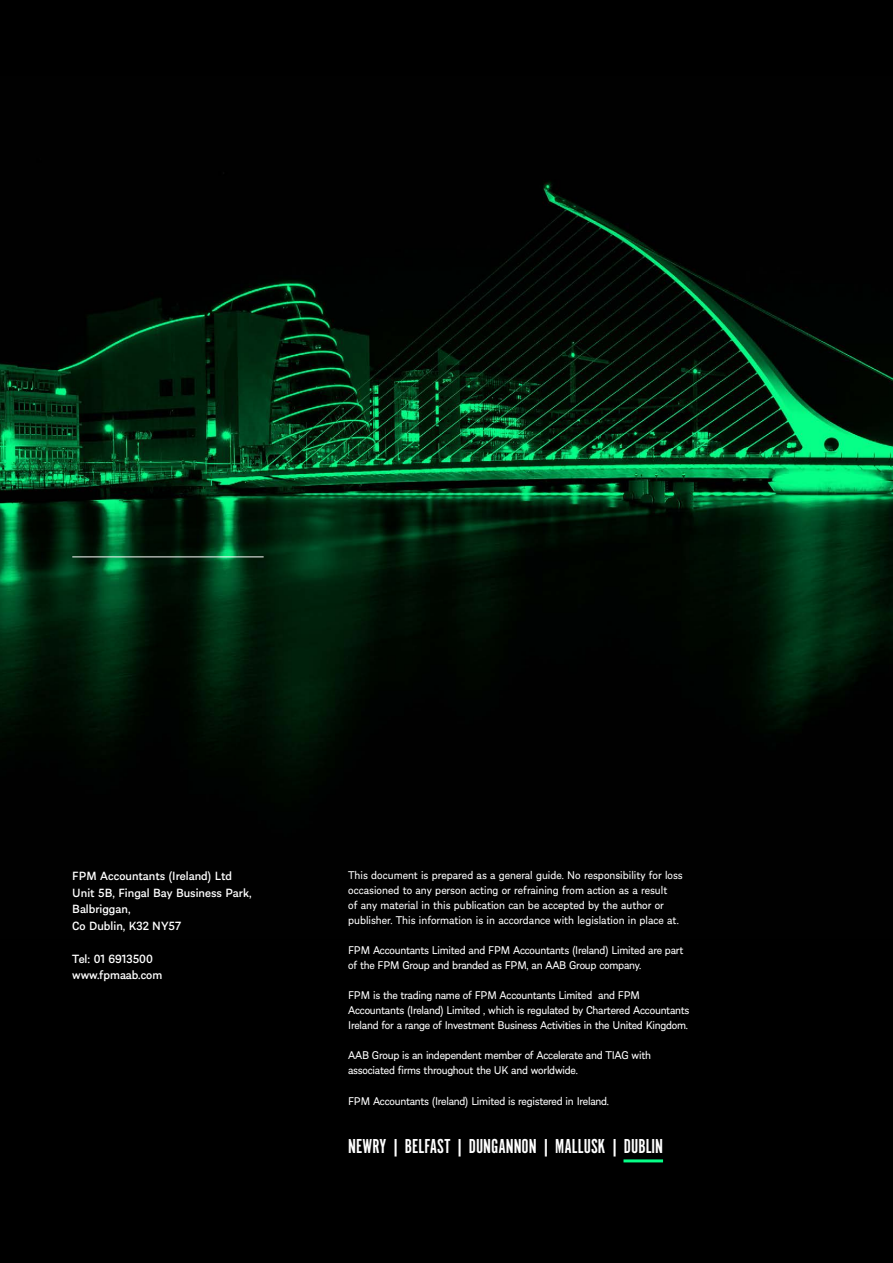
<style>
.page{position:relative;width:893px;height:1263px;background:#000}
.page>*{position:absolute;margin:0;border:0;box-sizing:border-box;transform-origin:0 0}
.Body{font:21px "Alternate Got No 1 D";color:#fff}
.Body_text{font:500 12.75px "Almanach";color:#fff}
.t1{font:12px/15px "Almanach";letter-spacing:-.02em;color:#fff}
.t2{font:12px/15px "Almanach";color:#fff}
</style>
<div class="page">
<img style="left:0;top:181px;width:893px;height:604px">
<hr style="left:72px;top:557px;width:192px;height:1px;background:#fff">
<hr style="left:623px;top:1159px;width:40px;height:3px;background:#06ff87">
<p class="Body_text" style="left:72px;top:866px;width:161px">FPM Accountants (Ireland) Ltd</p>
<p class="Body_text" style="left:72px;top:883px;width:181px">Unit 5B, Fingal Bay Business Park,</p>
<p class="Body_text" style="left:72px;top:899px;width:60px">Balbriggan,</p>
<p class="Body_text" style="left:72px;top:916px;width:110px">Co Dublin, K32 NY57</p>
<p class="Body_text" style="left:72px;top:949px;width:82px">Tel: 01 6913500</p>
<p class="Body_text" style="left:72px;top:965px;width:92px">www.fpmaab.com</p>
<p class="t2" style="left:348px;top:867px;width:336px">This document is prepared as a general guide. No responsibility for loss occasioned to any person acting or refraining from action as a result<br>of any material in this publication can be accepted by the author or publisher. This information is in accordance with legislation in place at.</p>
<p class="t1" style="left:348px;top:942px;width:337px">FPM Accountants Limited and FPM Accountants (Ireland) Limited are part of the FPM Group and branded as FPM, an AAB Group company.</p>
<p class="t1" style="left:348px;top:987px;width:343px">FPM is the trading name of FPM Accountants Limited and FPM<br>Accountants (Ireland) Limited , which is regulated by Chartered Accountants<br>Ireland for a range of Investment Business Activities in the United Kingdom.</p>
<p class="t1" style="left:348px;top:1047px;width:304px">AAB Group is an independent member of Accelerate and TIAG with associated firms throughout the UK and worldwide.</p>
<p class="t1" style="left:348px;top:1092px;width:262px">FPM Accountants (Ireland) Limited is registered in Ireland.</p>
<p class="Body" style="left:348px;top:1135px;width:316px">NEWRY | BELFAST | DUNGANNON | MALLUSK | DUBLIN</p>
</div>
